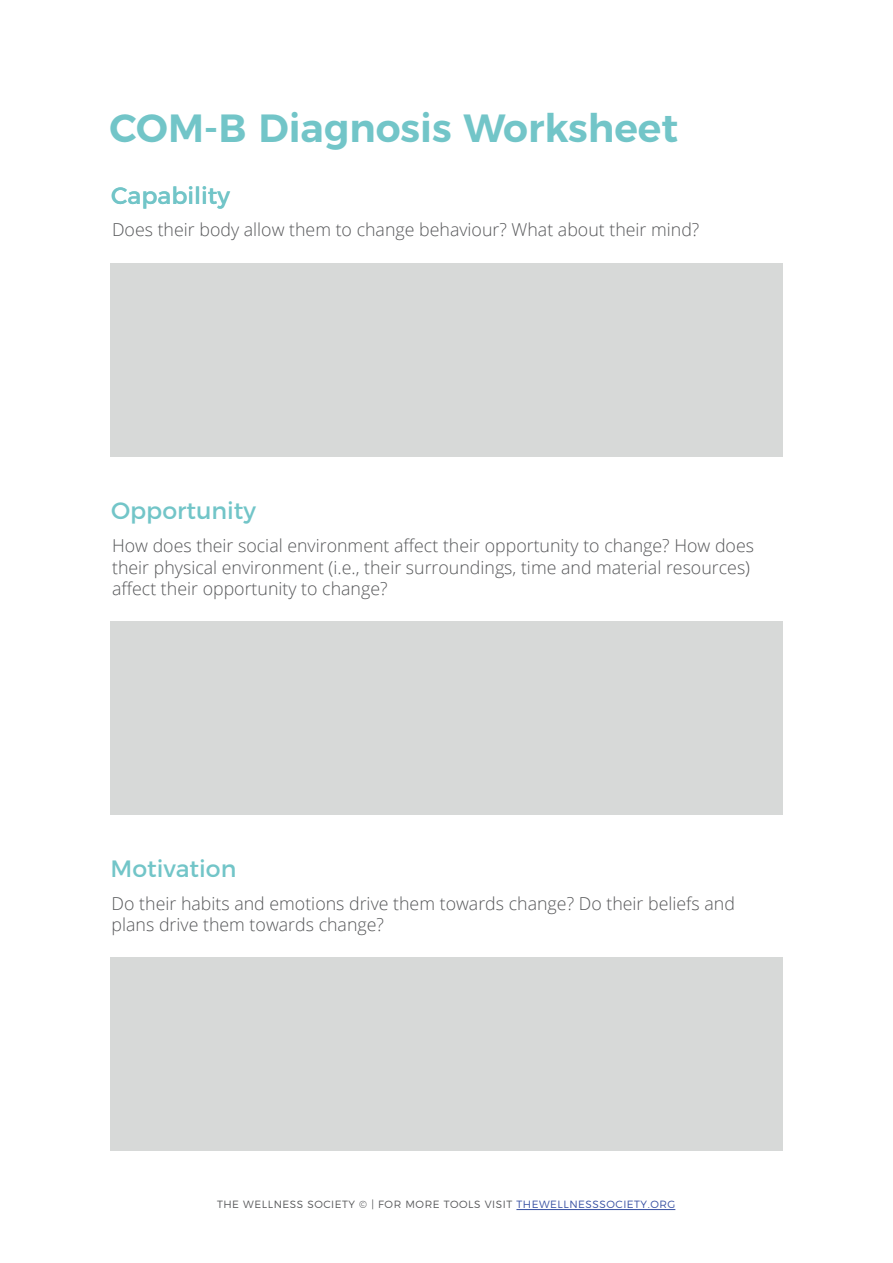
<style>
.page{position:relative;width:893px;height:1263px;background:#fff}
.page>*{position:absolute;margin:0;border:0;box-sizing:border-box;transform-origin:0 0}
.t1{font:600 39.3px "Montserrat";color:#72c5c8}
.t2{font:23.7px "Montserrat";color:#72c5c8}
.t3{font:300 17.85px/21.3px "Open Sans";color:#57585a}
.t4{font:300 10.5px "Montserrat";letter-spacing:.05em;color:#57585a}
.s1{color:#364fa2}
</style>
<div class="page">
<div style="left:111px;top:621px;width:672px;height:193px;background:#d7d9d8"></div>
<div style="left:110px;top:957px;width:673px;height:193px;background:#d7d9d8"></div>
<div style="left:111px;top:263px;width:672px;height:193px;background:#d7d9d8"></div>
<hr style="left:516px;top:1209px;width:159px;height:1px;background:#364fa2">
<h1 class="t1" style="left:110px;top:96px;width:570px">COM-B Diagnosis Worksheet</h1>
<h2 class="t2" style="left:111px;top:176px;width:120px">Capability</h2>
<p class="t3" style="left:112px;top:219px;width:589px">Does their body allow them to change behaviour? What about their mind?</p>
<h2 class="t2" style="left:111px;top:492px;width:147px">Opportunity</h2>
<p class="t3" style="left:112px;top:534px;width:643px">How does their social environment affect their opportunity to change? How does their physical environment (i.e., their surroundings, time and material resources) affect their opportunity to change?</p>
<h2 class="t2" style="left:111px;top:849px;width:127px">Motivation</h2>
<p class="t3" style="left:112px;top:892px;width:625px">Do their habits and emotions drive them towards change? Do their beliefs and plans drive them towards change?</p>
<p class="t4" style="left:217px;top:1196px;width:460px">THE WELLNESS SOCIETY © | FOR MORE TOOLS VISIT <span class="s1">THEWELLNESSSOCIETY.ORG</span></p>
</div>
